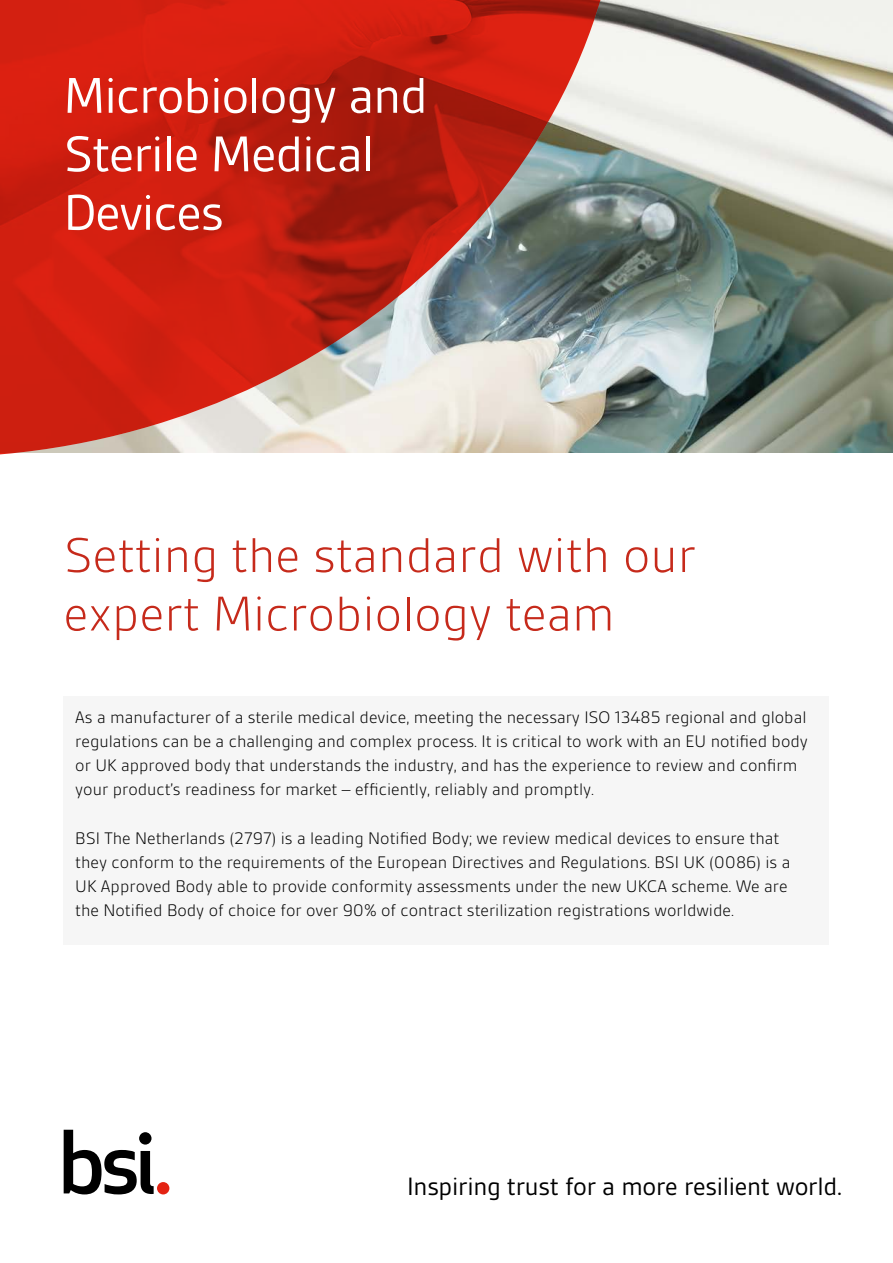
<style>
.page{position:relative;width:893px;height:1263px;background:#fff}
.page>*{position:absolute;margin:0;border:0;box-sizing:border-box;transform-origin:0 0}
.t1{font:54px/58.5px "BSI Gesta";letter-spacing:-.02em;color:#fff}
.t2{font:300 52.5px/58.5px "BSI Gesta";color:#c62a1b}
.t3{font:27px "BSI Gesta";letter-spacing:-.01em;color:#000}
.t4{font:300 18px/24px "BSI Gesta";color:#000}
</style>
<div class="page">
<div style="left:64px;top:696px;width:765px;height:249px;background:#f6f6f6"></div>
<img style="left:623px;top:0;width:270px;height:453px">
<svg style="left:0;top:0;width:623px;height:455px;background:#c24e42"></svg>
<svg style="left:64px;top:1130px;width:90px;height:64px"></svg>
<div style="left:157px;top:1182px;width:12px;height:12px;background:#e42313;border-radius:50%"></div>
<h1 class="t1" style="left:64px;top:66px;width:366px">Microbiology and<br>Sterile Medical<br>Devices</h1>
<h2 class="t2" style="left:64px;top:526px;width:634px">Setting the standard with our expert Microbiology team</h2>
<p class="t4" style="left:75px;top:705px;width:734px">As a manufacturer of a sterile medical device, meeting the necessary ISO 13485 regional and global regulations can be a challenging and complex process. It is critical to work with an EU notified body or UK approved body that understands the industry, and has the experience to review and confirm your product’s readiness for market – efficiently, reliably and promptly.</p>
<p class="t4" style="left:75px;top:826px;width:716px">BSI The Netherlands (2797) is a leading Notified Body; we review medical devices to ensure that they conform to the requirements of the European Directives and Regulations. BSI UK (0086) is a UK Approved Body able to provide conformity assessments under the new UKCA scheme. We are the Notified Body of choice for over 90% of contract sterilization registrations worldwide.</p>
<h3 class="t3" style="left:407px;top:1172px;width:436px">Inspiring trust for a more resilient world.</h3>
</div>
